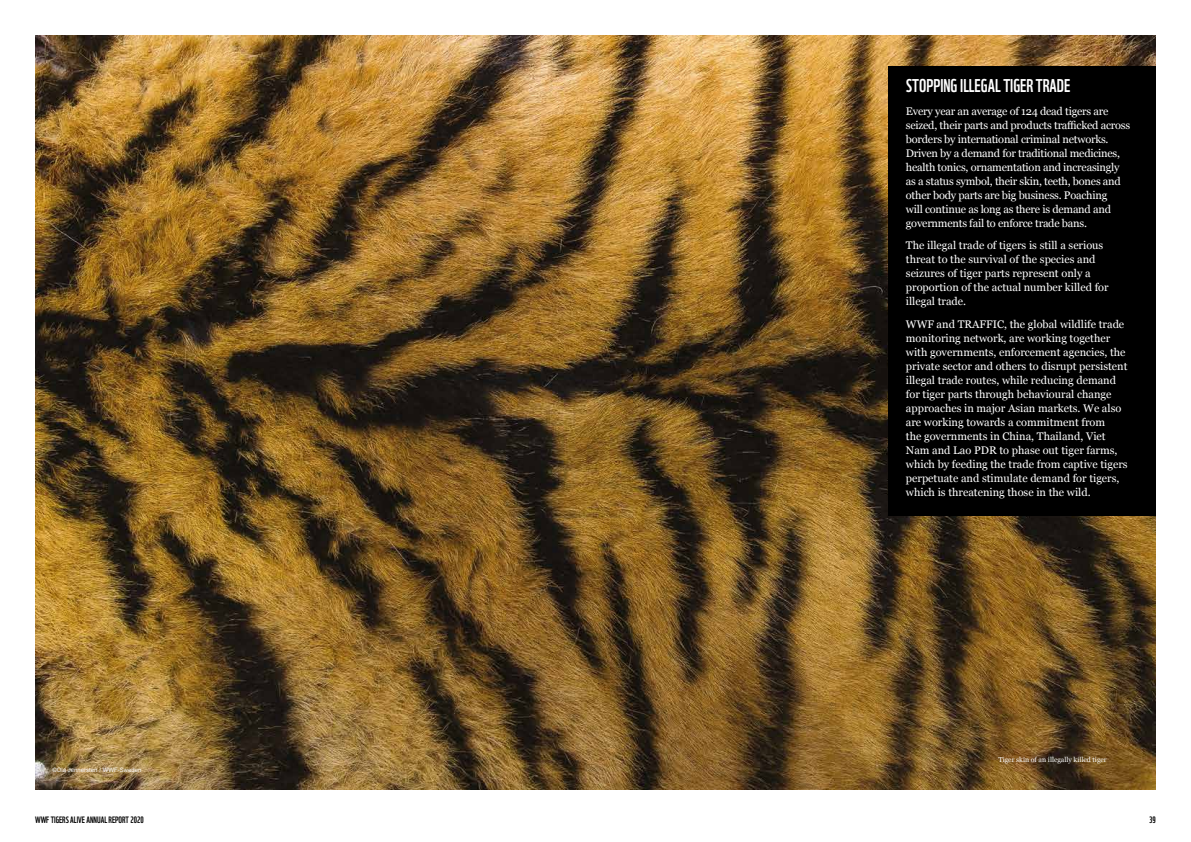
<style>
.page{position:relative;width:1191px;height:842px;background:#fff}
.page>*{position:absolute;margin:0;border:0;box-sizing:border-box;transform-origin:0 0}
.t1{font:18px "WWF";color:#fff}
.t2{font:11px/14px "Georgia";color:#fff}
.t3{font:11px/14px "Georgia";letter-spacing:-.02em;color:#fff}
.t4{font:9px "WWF";color:#000}
.t5{font:7px "Georgia";color:#fff}
.t6{font:6px "Arial";color:#fff}
</style>
<div class="page">
<img style="left:35px;top:35px;width:1121px;height:754px">
<div style="left:888px;top:67px;width:268px;height:449px;background:#000"></div>
<h1 class="t1" style="left:906px;top:72px;width:166px">STOPPING ILLEGAL TIGER TRADE</h1>
<p class="t3" style="left:906px;top:104px;width:226px">Every year an average of 124 dead tigers are seized, their parts and products trafficked across borders by international criminal networks.<br>Driven by a demand for traditional medicines, health tonics, ornamentation and increasingly as a status symbol, their skin, teeth, bones and other body parts are big business. Poaching<br>will continue as long as there is demand and governments fail to enforce trade bans.</p>
<p class="t2" style="left:906px;top:238px;width:204px">The illegal trade of tigers is still a serious threat to the survival of the species and seizures of tiger parts represent only a proportion of the actual number killed for illegal trade.</p>
<p class="t2" style="left:906px;top:317px;width:223px">WWF and TRAFFIC, the global wildlife trade monitoring network, are working together with governments, enforcement agencies, the private sector and others to disrupt persistent illegal trade routes, while reducing demand for tiger parts through behavioural change approaches in major Asian markets. We also are working towards a commitment from<br>the governments in China, Thailand, Viet Nam and Lao PDR to phase out tiger farms, which by feeding the trade from captive tigers perpetuate and stimulate demand for tigers, which is threatening those in the wild.</p>
<p class="t6" style="left:53px;top:766px;width:90px">©Ola Jennersten / WWF-Sweden</p>
<p class="t5" style="left:998px;top:755px;width:110px">Tiger skin of an illegally killed tiger</p>
<p class="t4" style="left:35px;top:813px;width:110px">WWF TIGERS ALIVE ANNUAL REPORT 2020</p>
<p class="t4" style="left:1149px;top:813px;width:8px">39</p>
</div>
